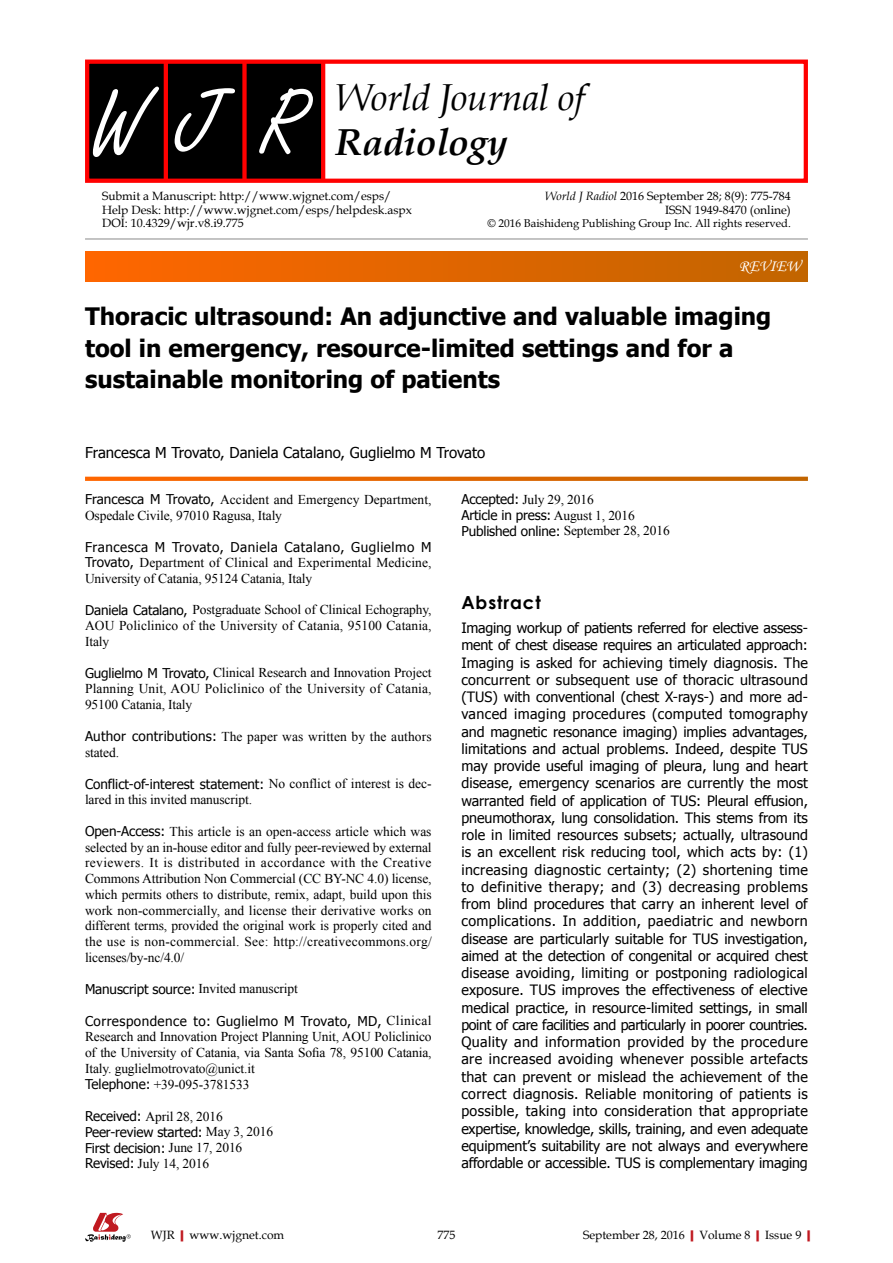
<style>
.page{position:relative;width:893px;height:1263px;background:#fff}
.page>*{position:absolute;margin:0;border:0;box-sizing:border-box;transform-origin:0 0}
.t1{font:97.5px "Freestyle Script";color:#fff}
.t2{font:italic 37.5px "Book Antiqua";letter-spacing:-.01em;color:#000}
.t3{font:italic 700 37.5px "Book Antiqua";letter-spacing:-.01em;color:#000}
.t4{font:700 24px/31.5px "Tahoma";color:#000}
.t5{font:700 18px "Century Gothic";letter-spacing:.05em;color:#000}
.t6{font:16.5px "Monotype Corsiva";color:#fff}
.t7{font:15px "Tahoma";color:#000}
.t8{font:14.25px/17.2px "Tahoma";letter-spacing:-.01em;color:#000;text-align:justify}
.t9{font:13.5px/15.8px "Times New Roman";letter-spacing:-.01em;color:#000}
.t10{font:13.5px/15.8px "Tahoma";letter-spacing:-.01em;color:#000}
.t11{font:12px/13.5px "Book Antiqua";color:#000}
.t12{font:11.25px "Book Antiqua";color:#000}
.s1{font-style:italic}
.s2{font-family:"Tahoma"}
.s3{font-family:"Times New Roman"}
.s4{font-weight:700;color:#c01920}
</style>
<div class="page">
<div style="left:85px;top:252px;width:723px;height:29px;background:linear-gradient(to right,#f60,#c16500)"></div>
<hr style="left:85px;top:239px;width:723px;height:1px;background:#898989">
<svg style="left:85px;top:477px;width:723px;height:4px;background:#e06805"></svg>
<svg style="left:85px;top:1213px;width:46px;height:29px"></svg>
<div style="left:87px;top:61px;width:236px;height:121px;background:#000"></div>
<hr style="left:164px;top:61px;width:4px;height:121px;background:#f00">
<div style="left:242px;top:61px;width:5px;height:121px;background:#f00"></div>
<hr style="left:321px;top:61px;width:4px;height:121px;background:#f00">
<div style="left:85px;top:60px;width:723px;height:123px;border:4px solid #f00"></div>
<p class="t2" style="left:336px;top:71px;width:250px">World Journal of</p>
<p class="t1" style="left:91px;top:71px;width:214px">WJR</p>
<p class="t3" style="left:336px;top:116px;width:174px">Radiology</p>
<p class="t11" style="left:102px;top:189px;width:311px">Submit a Manuscript: http://www.wjgnet.com/esps/<br>Help Desk: http://www.wjgnet.com/esps/helpdesk.aspx<br>DOI: 10.4329/wjr.v8.i9.775</p>
<p class="t11" style="left:545px;top:189px;width:247px;text-align:right"><span class="s1">World J Radiol</span> 2016 September 28; 8(9): 775-784<br>ISSN 1949-8470 (online)</p>
<p class="t12" style="left:487px;top:215px;width:305px">© 2016 Baishideng Publishing Group Inc. All rights reserved.</p>
<p class="t6" style="left:739px;top:256px;width:63px">REVIEW</p>
<p class="t4" style="left:85px;top:299px;width:688px">Thoracic ultrasound: An adjunctive and valuable imaging tool in emergency, resource-limited settings and for a sustainable monitoring of patients</p>
<p class="t7" style="left:85px;top:443px;width:402px">Francesca M Trovato, Daniela Catalano, Guglielmo M Trovato</p>
<p class="t9" style="left:85px;top:491px;width:348px"><span class="s2">Francesca M Trovato,</span> Accident and Emergency Department,<br>Ospedale Civile, 97010 Ragusa, Italy</p>
<p class="t9" style="left:85px;top:539px;width:348px;text-align:justify"><span class="s2">Francesca M Trovato, Daniela Catalano, Guglielmo M Trovato,</span> Department of Clinical and Experimental Medicine, University of Catania, 95124 Catania, Italy</p>
<p class="t9" style="left:85px;top:601px;width:348px;text-align:justify"><span class="s2">Daniela Catalano,</span> Postgraduate School of Clinical Echography, AOU Policlinico of the University of Catania, 95100 Catania, Italy</p>
<p class="t9" style="left:85px;top:664px;width:348px;text-align:justify"><span class="s2">Guglielmo M Trovato,</span> Clinical Research and Innovation Project Planning Unit, AOU Policlinico of the University of Catania, 95100 Catania, Italy</p>
<p class="t9" style="left:85px;top:728px;width:348px"><span class="s2">Author contributions:</span> The paper was written by the authors stated.</p>
<p class="t9" style="left:85px;top:776px;width:348px"><span class="s2">Conflict-of-interest statement:</span> No conflict of interest is dec&shy;lared in this invited manuscript.</p>
<p class="t9" style="left:85px;top:823px;width:348px;text-align:justify"><span class="s2">Open-Access:</span> This article is an open-access article which was selected by an in-house editor and fully peer-reviewed by external reviewers. It is distributed in accordance with the Creative Commons Attribution Non Commercial (CC BY-NC 4.0) license, which permits others to distribute, remix, adapt, build upon this work non-commercially, and license their derivative works on different terms, provided the original work is properly cited and the use is non-commercial. See: http://creativecommons.org/ licenses/by-nc/4.0/</p>
<p class="t10" style="left:85px;top:980px;width:214px">Manuscript source: <span class="s3">Invited manuscript</span></p>
<p class="t9" style="left:85px;top:1013px;width:348px"><span class="s2">Correspondence to: Guglielmo M Trovato, MD,</span> Clinical Research and Innovation Project Planning Unit, AOU Policlinico of the University of Catania, via Santa Sofia 78, 95100 Catania, Italy. guglielmotrovato@unict.it<br><span class="s2">Telephone:</span> +39-095-3781533</p>
<p class="t10" style="left:85px;top:1107px;width:190px">Received: <span class="s3">April 28, 2016<br></span>Peer-review started: <span class="s3">May 3, 2016<br></span>First decision: <span class="s3">June 17, 2016<br></span>Revised: <span class="s3">July 14, 2016</span></p>
<p class="t10" style="left:461px;top:490px;width:210px">Accepted: <span class="s3">July 29, 2016<br></span>Article in press: <span class="s3">August 1, 2016<br></span>Published online: <span class="s3">September 28, 2016</span></p>
<p class="t5" style="left:461px;top:589px;width:81px">Abstract</p>
<p class="t8" style="left:461px;top:619px;width:348px">Imaging workup of patients referred for elective assess&shy;ment of chest disease requires an articulated approach:<br>Imaging is asked for achieving timely diagnosis. The concurrent or subsequent use of thoracic ultrasound (TUS) with conventional (chest X-rays-) and more ad&shy;vanced imaging procedures (computed tomography and magnetic resonance imaging) implies advantages, limitations and actual problems. Indeed, despite TUS may provide useful imaging of pleura, lung and heart disease, emergency scenarios are currently the most warranted field of application of TUS: Pleural effusion, pneumothorax, lung consolidation. This stems from its role in limited resources subsets; actually, ultrasound is an excellent risk reducing tool, which acts by: (1) increasing diagnostic certainty; (2) shortening time to definitive therapy; and (3) decreasing problems from blind procedures that carry an inherent level of complications. In addition, paediatric and newborn disease are particularly suitable for TUS investigation, aimed at the detection of congenital or acquired chest disease avoiding, limiting or postponing radiological exposure. TUS improves the effectiveness of elective medical practice, in resource-limited settings, in small point of care facilities and particularly in poorer countries.<br>Quality and information provided by the pro-cedure are increased avoiding whenever possible artefacts that can prevent or mislead the achievement of the correct diagnosis. Reliable monitoring of patients is possible, taking into consideration that appropriate expertise, knowledge, skills, training, and even adequate equipment’s suitability are not always and everywhere affordable or accessible. TUS is complementary imaging</p>
<p class="t11" style="left:151px;top:1227px;width:135px">WJR<span class="s4">|</span>www.wjgnet.com</p>
<p class="t11" style="left:437px;top:1227px;width:19px">775</p>
<p class="t11" style="left:583px;top:1227px;width:234px">September 28, 2016<span class="s4">|</span>Volume 8<span class="s4">|</span>Issue 9<span class="s4">|</span></p>
</div>
